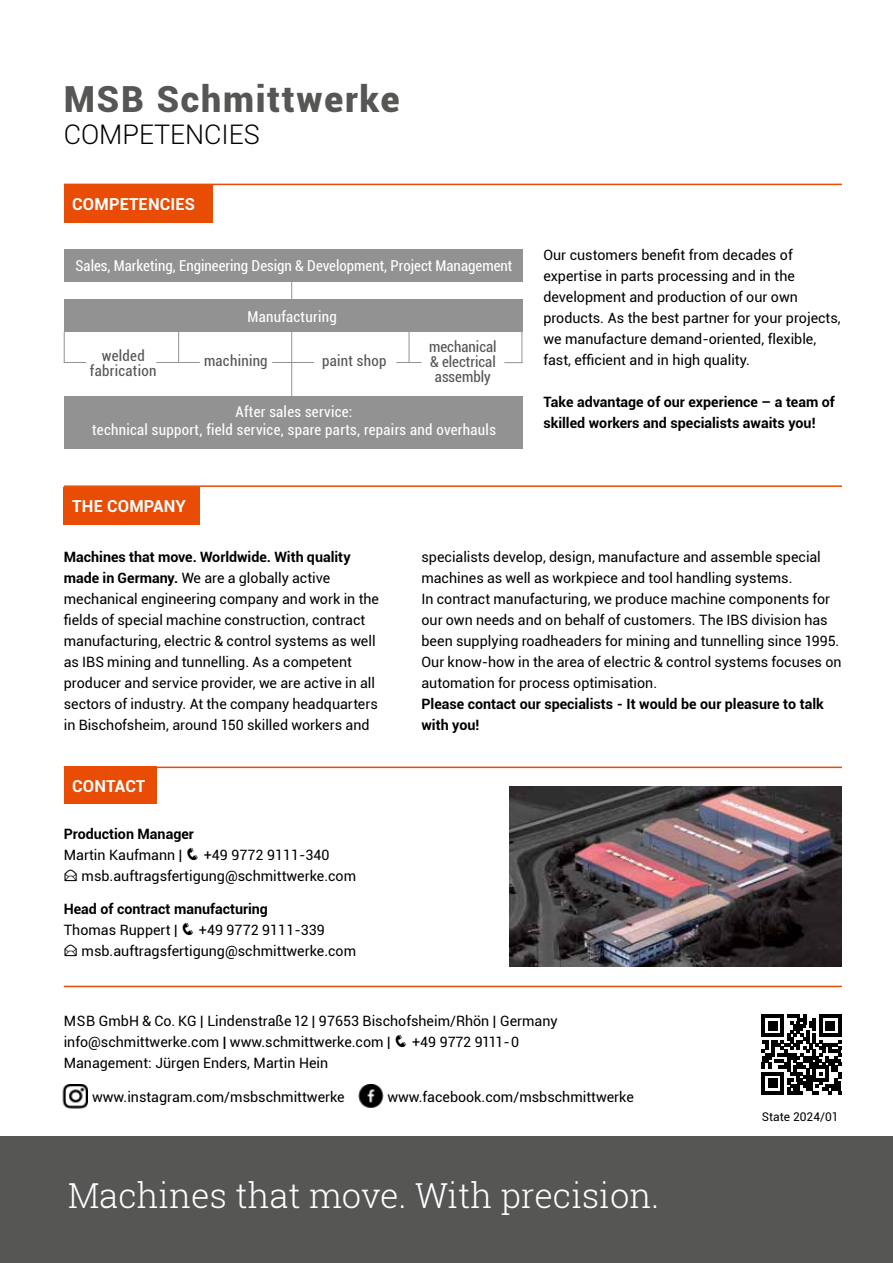
<style>
.page{position:relative;width:893px;height:1263px;background:#fff}
.page>*{position:absolute;margin:0;border:0;box-sizing:border-box;transform-origin:0 0}
.t1{font:900 36px "Roboto";letter-spacing:.05em;color:#565655}
.t2{font:300 34.35px "Roboto Slab";color:#fff}
.t3{font:300 27px "Roboto";color:#000}
.t4{font:700 16.5px "Roboto";letter-spacing:.01em;color:#fff}
.t5{font:condensed 15px/18px "Roboto";letter-spacing:.02em;color:#fff;text-align:center}
.t6{font:condensed 15px "Roboto";color:#fff}
.t7{font:condensed 15px/14.9px "Roboto";letter-spacing:.02em;color:#565655;text-align:center}
.t8{font:condensed 15px/14.9px "Roboto";color:#565655;text-align:center}
.t9{font:14.25px/21px "Roboto";color:#000}
.t10{font:700 14.25px/21px "Roboto";color:#000}
.t11{font:12px "Roboto";color:#000}
.s1{font-weight:700}
</style>
<div class="page">
<div style="left:0;top:1137px;width:893px;height:126px;background:#565655"></div>
<img style="left:510px;top:786px;width:332px;height:180px">
<hr style="left:64px;top:184px;width:778px;height:1px;background:#e94c05">
<div style="left:64px;top:185px;width:149px;height:37px;background:#e94c05"></div>
<div style="left:64px;top:487px;width:136px;height:37px;background:#e94c05"></div>
<hr style="left:64px;top:767px;width:778px;height:1px;background:#e94c05">
<div style="left:64px;top:767px;width:92px;height:37px;background:#e94c05"></div>
<hr style="left:64px;top:485px;width:778px;height:2px;background:#e94c05">
<hr style="left:64px;top:986px;width:778px;height:1px;background:#e94c05">
<img style="left:358px;top:1085px;width:26px;height:23px">
<img style="left:62px;top:1084px;width:25px;height:25px">
<svg style="left:762px;top:1015px;width:79px;height:79px"></svg>
<hr style="left:409px;top:331px;width:1px;height:31px;background:#919291">
<hr style="left:291px;top:272px;width:1px;height:157px;background:#919291">
<div style="left:64px;top:249px;width:458px;height:32px;background:#919291"></div>
<div style="left:64px;top:397px;width:458px;height:52px;background:#919291"></div>
<svg style="left:65px;top:362px;width:21px;height:1px"></svg>
<hr style="left:64px;top:332px;width:1px;height:31px;background:#919291">
<hr style="left:178px;top:331px;width:1px;height:31px;background:#919291">
<hr style="left:156px;top:362px;width:44px;height:1px;background:#919291">
<hr style="left:272px;top:362px;width:42px;height:1px;background:#919291">
<svg style="left:396px;top:362px;width:25px;height:1px"></svg>
<div style="left:64px;top:299px;width:458px;height:33px;background:#919291"></div>
<hr style="left:521px;top:332px;width:1px;height:31px;background:#919291">
<svg style="left:504px;top:362px;width:17px;height:1px"></svg>
<h1 class="t1" style="left:64px;top:74px;width:337px">MSB Schmittwerke</h1>
<h3 class="t3" style="left:64px;top:116px;width:198px">COMPETENCIES</h3>
<p class="t4" style="left:72px;top:192px;width:124px">COMPETENCIES</p>
<p class="t6" style="left:76px;top:255px;width:438px">Sales, Marketing, Engineering Design &amp; Development, Project Management</p>
<p class="t5" style="left:247px;top:307px;width:91px">Manufacturing</p>
<p class="t7" style="left:322px;top:353px;width:66px">paint shop</p>
<p class="t7" style="left:90px;top:348px;width:68px">welded fabrication</p>
<p class="t7" style="left:204px;top:353px;width:65px">machining</p>
<p class="t8" style="left:429px;top:339px;width:69px">mechanical &amp; electrical assembly</p>
<p class="t5" style="left:92px;top:402px;width:405px">After sales service:<br>technical support, field service, spare parts, repairs and overhauls</p>
<p class="t4" style="left:72px;top:494px;width:115px">THE COMPANY</p>
<p class="t9" style="left:543px;top:244px;width:299px">Our customers benefit from decades of expertise in parts processing and in the development and production of our own products. As the best partner for your projects, we manufacture demand-oriented, flexible, fast, efficient and in high quality.</p>
<p class="t10" style="left:543px;top:391px;width:293px">Take advantage of our experience – a team of skilled workers and specialists awaits you!</p>
<p class="t9" style="left:64px;top:545px;width:317px"><span class="s1">Machines that move. Worldwide. With quality made in Germany.</span> We are a globally active mechanical engineering company and work in the fields of special machine construction, contract manufacturing, electric &amp; control systems as well as IBS mining and tunnelling. As a competent producer and service provider, we are active in all sectors of industry. At the company headquarters in Bischofsheim, around 150 skilled workers and</p>
<p class="t4" style="left:72px;top:774px;width:74px">CONTACT</p>
<p class="t10" style="left:64px;top:823px;width:132px">Production Manager</p>
<p class="t9" style="left:64px;top:844px;width:267px">Martin Kaufmann | ❑ +49 9772 9111-340</p>
<p class="t9" style="left:82px;top:865px;width:276px">msb.auftragsfertigung@schmittwerke.com</p>
<p class="t10" style="left:64px;top:898px;width:206px">Head of contract manufacturing</p>
<p class="t9" style="left:64px;top:919px;width:263px">Thomas Ruppert | ❑ +49 9772 9111-339</p>
<p class="t9" style="left:82px;top:940px;width:276px">msb.auftragsfertigung@schmittwerke.com</p>
<p class="t9" style="left:421px;top:545px;width:422px">specialists develop, design, manufacture and assemble special machines as well as workpiece and tool handling systems.<br>In contract manufacturing, we produce machine components for our own needs and on behalf of customers. The IBS division has been supplying roadheaders for mining and tunnelling since 1995.<br>Our know-how in the area of electric &amp; control systems focuses on automation for process optimisation.</p>
<p class="t10" style="left:421px;top:692px;width:404px">Please contact our specialists - It would be our pleasure to talk with you!</p>
<p class="t9" style="left:64px;top:1009px;width:495px">MSB GmbH &amp; Co. KG | Lindenstraße 12 | 97653 Bischofsheim/Rhön | Germany info@schmittwerke.com <span class="s1">|</span> www.schmittwerke.com | ❑ +49 9772 9111-0<br>Management: Jürgen Enders, Martin Hein</p>
<p class="t9" style="left:92px;top:1086px;width:254px">www.instagram.com/msbschmittwerke</p>
<p class="t9" style="left:387px;top:1086px;width:248px">www.facebook.com/msbschmittwerke</p>
<h2 class="t2" style="left:68px;top:1172px;width:593px">Machines that move. With precision.</h2>
<p class="t11" style="left:762px;top:1108px;width:78px">State 2024/01</p>
</div>
